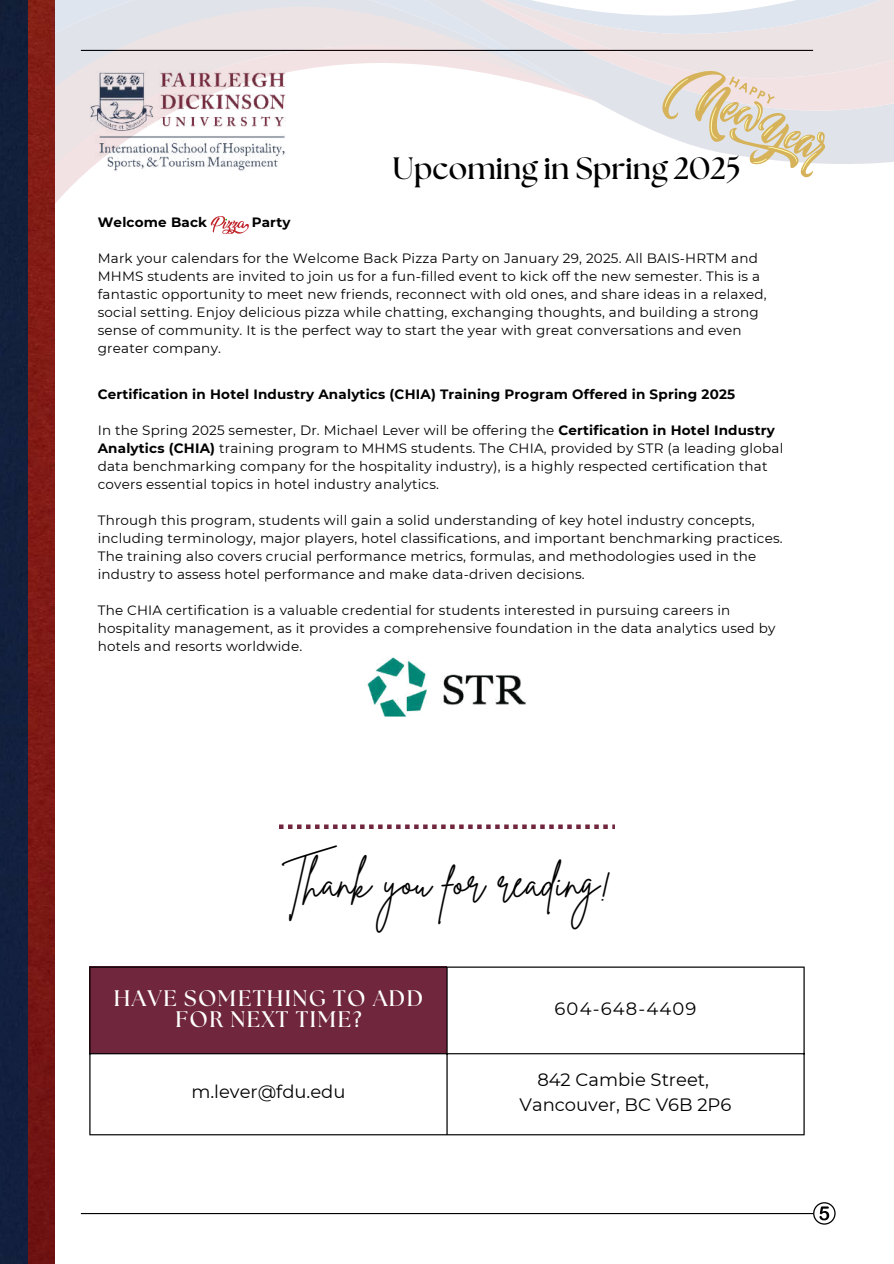
<style>
.page{position:relative;width:894px;height:1264px;background:#fff}
.page>*{position:absolute;margin:0;border:0;box-sizing:border-box;transform-origin:0 0}
.t1{font:42.45px "Brittany Signature";color:#000}
.t2{font:700 30.9px "The Seasons";color:#000}
.t3{font:700 22.5px/21.5px "The Seasons";letter-spacing:.065em;color:#fff;text-align:center}
.t4{font:18px/24.8px "Montserrat";color:#000;text-align:center}
.t5{font:18px "Montserrat";letter-spacing:.065em;color:#000}
.t6{font:13.5px/18px "Montserrat";letter-spacing:.015em;color:#000}
.t7{font:700 13.5px "Montserrat";letter-spacing:.015em;color:#000}
.s1{font-weight:700}
</style>
<div class="page">
<hr style="left:81px;top:1212px;width:731px;height:2px;background:#000">
<img style="left:28px;top:0;width:26px;height:1263px">
<div style="left:0;top:0;width:28px;height:1263px;background:#12203d"></div>
<div style="left:90px;top:966px;width:357px;height:88px;background:#70273d"></div>
<hr style="left:89px;top:967px;width:1px;height:167px;background:#000">
<hr style="left:446px;top:967px;width:1px;height:167px;background:#000">
<hr style="left:803px;top:967px;width:1px;height:167px;background:#000">
<hr style="left:89px;top:966px;width:715px;height:1px;background:#000">
<hr style="left:89px;top:1053px;width:715px;height:1px;background:#000">
<hr style="left:89px;top:1134px;width:715px;height:1px;background:#000">
<svg style="left:279px;top:824px;width:335px;height:5px"></svg>
<img style="left:367px;top:657px;width:159px;height:59px">
<svg style="left:211px;top:216px;width:38px;height:18px"></svg>
<svg style="left:54px;top:0;width:839px;height:183px"></svg>
<svg style="left:812px;top:1202px;width:23px;height:22px"></svg>
<h2 class="t2" style="left:392px;top:155px;width:350px">Upcoming in Spring 2025</h2>
<p class="t7" style="left:98px;top:214px;width:111px">Welcome Back</p>
<p class="t7" style="left:251px;top:214px;width:40px">Party</p>
<p class="t6" style="left:98px;top:249px;width:670px">Mark your calendars for the Welcome Back Pizza Party on January 29, 2025. All BAIS-HRTM and MHMS students are invited to join us for a fun-filled event to kick off the new semester. This is a fantastic opportunity to meet new friends, reconnect with old ones, and share ideas in a relaxed, social setting. Enjoy delicious pizza while chatting, exchanging thoughts, and building a strong sense of community. It is the perfect way to start the year with great conversations and even greater company.</p>
<p class="t7" style="left:98px;top:385px;width:639px">Certification in Hotel Industry Analytics (CHIA) Training Program Offered in Spring 2025</p>
<p class="t6" style="left:98px;top:421px;width:687px">In the Spring 2025 semester, Dr. Michael Lever will be offering the <span class="s1">Certification in Hotel Industry Analytics (CHIA)</span> training program to MHMS students. The CHIA, provided by STR (a leading global data benchmarking company for the hospitality industry), is a highly respected certification that covers essential topics in hotel industry analytics.</p>
<p class="t6" style="left:98px;top:511px;width:686px">Through this program, students will gain a solid understanding of key hotel industry concepts, including terminology, major players, hotel classifications, and important benchmarking practices.<br>The training also covers crucial performance metrics, formulas, and methodologies used in the industry to assess hotel performance and make data-driven decisions.</p>
<p class="t6" style="left:98px;top:601px;width:679px">The CHIA certification is a valuable credential for students interested in pursuing careers in hospitality management, as it provides a comprehensive foundation in the data analytics used by hotels and resorts worldwide.</p>
<h1 class="t1" style="left:282px;top:854px;width:331px">Thank you for reading!</h1>
<h3 class="t3" style="left:114px;top:988px;width:311px">HAVE SOMETHING TO ADD<br>FOR NEXT TIME?</h3>
<h3 class="t4" style="left:191px;top:1079px;width:155px">m.lever@fdu.edu</h3>
<h3 class="t5" style="left:554px;top:997px;width:143px">604-648-4409</h3>
<h3 class="t4" style="left:519px;top:1066px;width:213px">842 Cambie Street,<br>Vancouver, BC V6B 2P6</h3>
</div>
